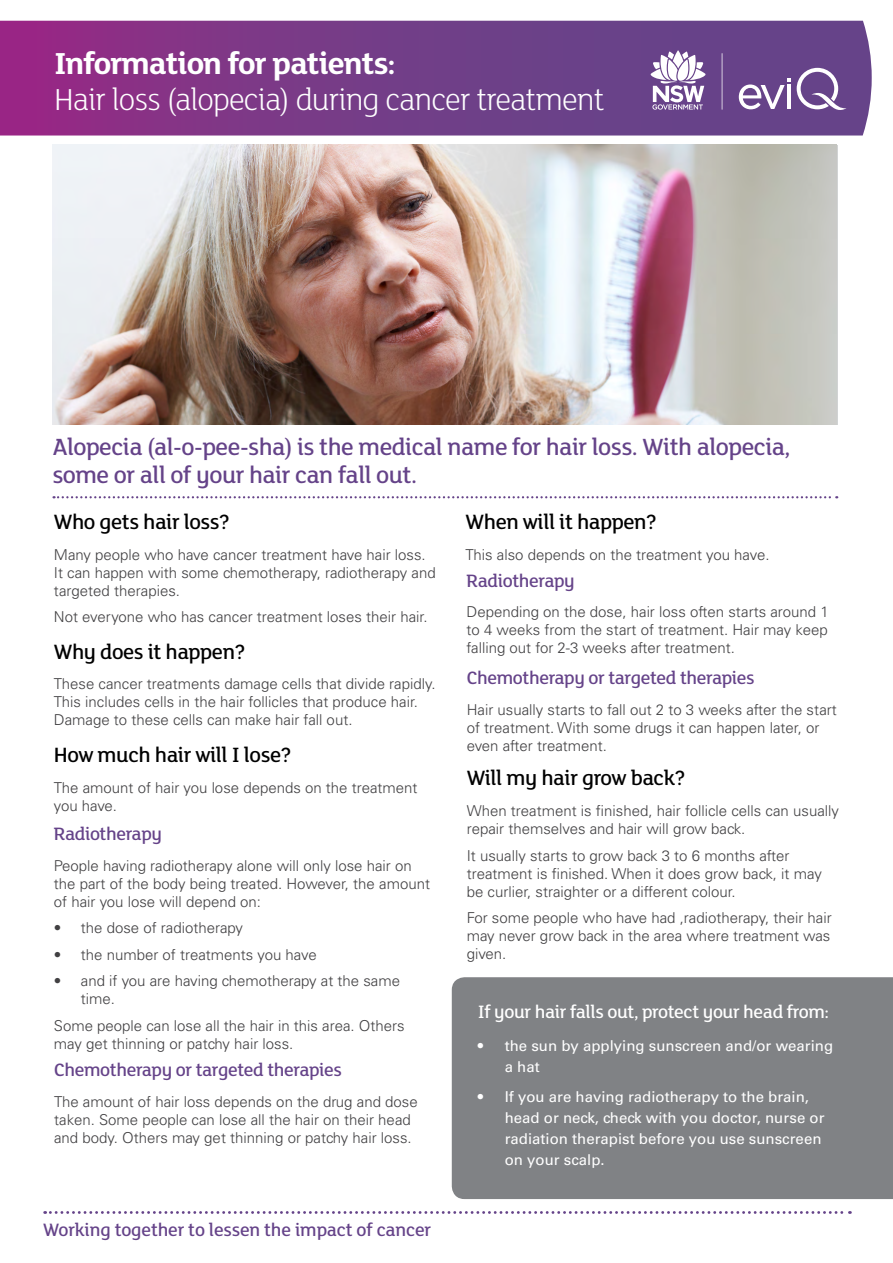
<style>
.page{position:relative;width:893px;height:1263px;background:#fff}
.page>*{position:absolute;margin:0;border:0;box-sizing:border-box;transform-origin:0 0}
.t1{font:300 33px "FS Lola";letter-spacing:-.03em;color:#fff}
.t2{font:700 33px "FS Lola";letter-spacing:-.03em;color:#fff}
.t3{font:500 25.5px/28.5px "FS Lola";letter-spacing:-.02em;color:#654389}
.t4{font:500 22.5px "FS Lola";letter-spacing:-.02em;color:#000}
.t5{font:500 19.5px "FS Lola";letter-spacing:-.02em;color:#654389}
.t6{font:500 19.5px "FS Lola";letter-spacing:-.02em;color:#fff}
.t7{font:300 15px/18px "Univers LT Std";color:#414042}
.t8{font:15px/21px "Univers LT Std";color:#fff}
</style>
<div class="page">
<img style="left:52px;top:145px;width:785px;height:280px">
<svg style="left:45px;top:1211px;width:805px;height:3px"></svg>
<div style="left:452px;top:977px;width:441px;height:222px;background:#808285"></div>
<svg style="left:0;top:21px;width:872px;height:115px;background:#783c88"></svg>
<svg style="left:722px;top:53px;width:1px;height:57px"></svg>
<svg style="left:651px;top:50px;width:54px;height:60px"></svg>
<svg style="left:739px;top:78px;width:51px;height:31px"></svg>
<svg style="left:797px;top:68px;width:49px;height:44px"></svg>
<svg style="left:54px;top:496px;width:783px;height:2px"></svg>
<h1 class="t2" style="left:54px;top:40px;width:343px">Information for patients:</h1>
<h1 class="t1" style="left:54px;top:78px;width:552px">Hair loss (alopecia) during cancer treatment</h1>
<h2 class="t3" style="left:52px;top:431px;width:740px">Alopecia (al-o-pee-sha) is the medical name for hair loss. With alopecia, some or all of your hair can fall out.</h2>
<h3 class="t4" style="left:54px;top:507px;width:178px">Who gets hair loss?</h3>
<p class="t7" style="left:54px;top:545px;width:383px">Many people who have cancer treatment have hair loss.<br>It can happen with some chemotherapy, radiotherapy and targeted therapies.</p>
<p class="t7" style="left:54px;top:608px;width:375px">Not everyone who has cancer treatment loses their hair.</p>
<h3 class="t4" style="left:54px;top:637px;width:193px">Why does it happen?</h3>
<p class="t7" style="left:54px;top:675px;width:383px">These cancer treatments damage cells that divide rapidly.<br>This includes cells in the hair follicles that produce hair.<br>Damage to these cells can make hair fall out.</p>
<h3 class="t4" style="left:54px;top:740px;width:239px">How much hair will I lose?</h3>
<p class="t7" style="left:54px;top:779px;width:365px">The amount of hair you lose depends on the treatment you have.</p>
<h3 class="t5" style="left:54px;top:821px;width:110px">Radiotherapy</h3>
<p class="t7" style="left:54px;top:856px;width:378px">People having radiotherapy alone will only lose hair on the part of the body being treated. However, the amount of hair you lose will depend on:</p>
<p class="t7" style="left:54px;top:919px;width:191px">• the dose of radiotherapy</p>
<p class="t7" style="left:54px;top:945px;width:264px">• the number of treatments you have</p>
<p class="t7" style="left:81px;top:972px;width:321px;text-indent:-27px">• and if you are having chemotherapy at the same time.</p>
<p class="t7" style="left:54px;top:1017px;width:352px">Some people can lose all the hair in this area. Others may get thinning or patchy hair loss.</p>
<h3 class="t5" style="left:54px;top:1057px;width:289px">Chemotherapy or targeted therapies</h3>
<p class="t7" style="left:54px;top:1093px;width:365px">The amount of hair loss depends on the drug and dose taken. Some people can lose all the hair on their head and body. Others may get thinning or patchy hair loss.</p>
<h3 class="t5" style="left:43px;top:1216px;width:389px">Working together to lessen the impact of cancer</h3>
<h3 class="t4" style="left:466px;top:507px;width:193px">When will it happen?</h3>
<p class="t7" style="left:466px;top:545px;width:305px">This also depends on the treatment you have.</p>
<h3 class="t5" style="left:466px;top:568px;width:110px">Radiotherapy</h3>
<p class="t7" style="left:466px;top:603px;width:364px;text-align:justify">Depending on the dose, hair loss often starts around 1 to 4 weeks from the start of treatment. Hair may keep falling out for 2-3 weeks after treatment.</p>
<h3 class="t5" style="left:467px;top:665px;width:289px">Chemotherapy or targeted therapies</h3>
<p class="t7" style="left:467px;top:701px;width:372px">Hair usually starts to fall out 2 to 3 weeks after the start of treatment. With some drugs it can happen later, or even after treatment.</p>
<h3 class="t4" style="left:467px;top:763px;width:220px">Will my hair grow back?</h3>
<p class="t7" style="left:467px;top:802px;width:374px">When treatment is finished, hair follicle cells can usually repair themselves and hair will grow back.</p>
<p class="t7" style="left:467px;top:846px;width:357px">It usually starts to grow back 3 to 6 months after treatment is finished. When it does grow back, it may be curlier, straighter or a different colour.</p>
<p class="t7" style="left:467px;top:909px;width:367px;text-align:justify">For some people who have had ,radiotherapy, their hair may never grow back in the area where treatment was given.</p>
<h3 class="t6" style="left:478px;top:998px;width:353px">If your hair falls out, protect your head from:</h3>
<p class="t8" style="left:505px;top:1035px;width:330px;text-indent:-27px">• the sun by applying sunscreen and/or wearing a hat</p>
<p class="t8" style="left:505px;top:1086px;width:321px;text-indent:-27px">• If you are having radiotherapy to the brain, head or neck, check with you doctor, nurse or radiation therapist before you use sunscreen on your scalp.</p>
</div>
